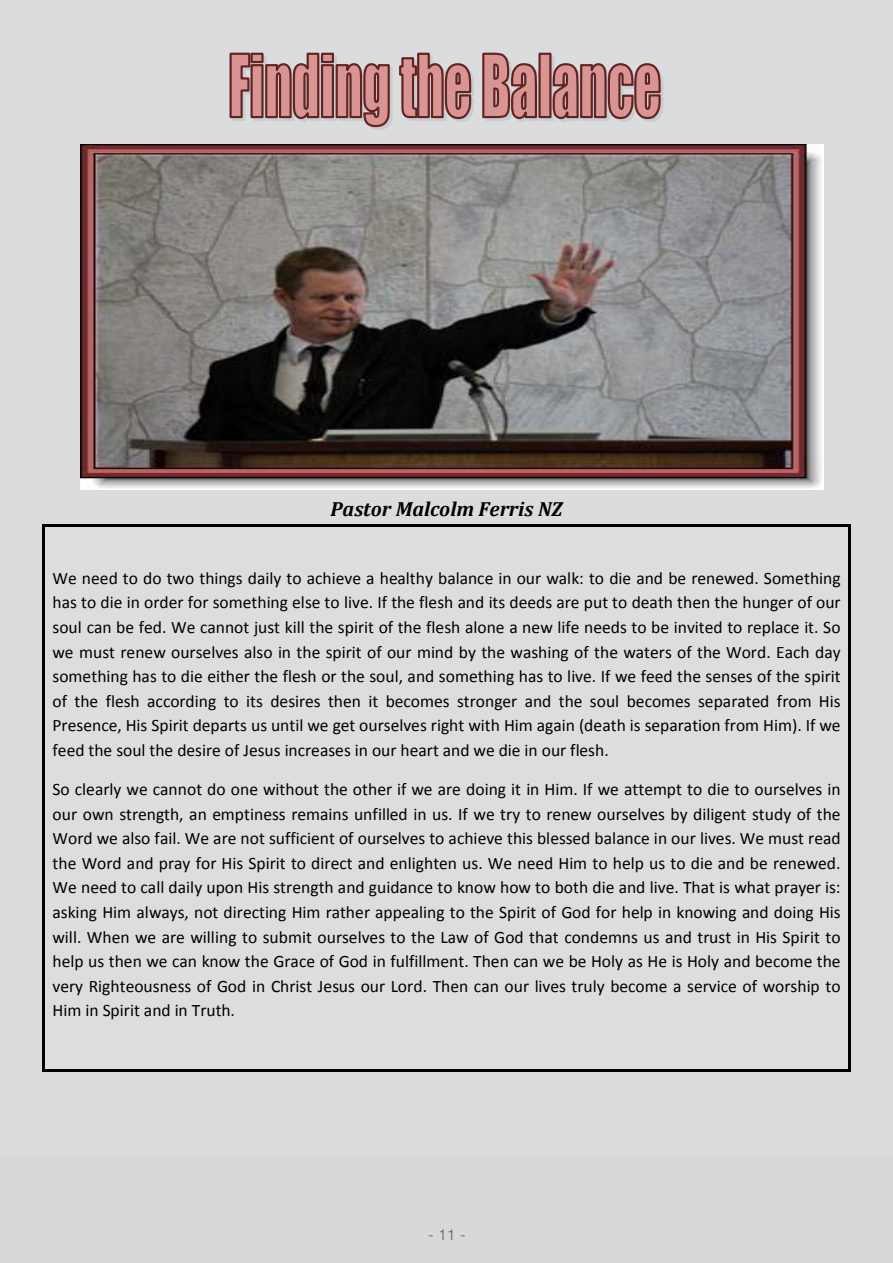
<style>
.page{position:relative;width:893px;height:1263px;background:#d8d8d8}
.page>*{position:absolute;margin:0;border:0;box-sizing:border-box;transform-origin:0 0}
.t1{font:italic 700 20.55px "Cambria";color:#000}
.t2{font:17.55px/24.6px "Calibri";color:#000;text-align:justify}
.t3{font:300 15px "Helvetica Neue LT Pro";color:#58595b}
</style>
<div class="page">
<div style="left:0;top:0;width:893px;height:1156px;background:#dbdcde"></div>
<svg style="left:229px;top:52px;width:245px;height:78px"></svg>
<svg style="left:482px;top:52px;width:181px;height:70px"></svg>
<hr style="left:45px;top:524px;width:803px;height:2px;background:#000">
<hr style="left:43px;top:526px;width:2px;height:41px;background:#000">
<hr style="left:848px;top:526px;width:2px;height:41px;background:#000">
<hr style="left:43px;top:567px;width:2px;height:25px;background:#000">
<hr style="left:848px;top:567px;width:2px;height:25px;background:#000">
<hr style="left:43px;top:592px;width:2px;height:24px;background:#000">
<hr style="left:848px;top:592px;width:2px;height:24px;background:#000">
<hr style="left:43px;top:616px;width:2px;height:25px;background:#000">
<hr style="left:848px;top:616px;width:2px;height:25px;background:#000">
<hr style="left:43px;top:641px;width:2px;height:24px;background:#000">
<hr style="left:848px;top:641px;width:2px;height:24px;background:#000">
<hr style="left:43px;top:665px;width:2px;height:25px;background:#000">
<hr style="left:848px;top:665px;width:2px;height:25px;background:#000">
<hr style="left:43px;top:690px;width:2px;height:25px;background:#000">
<hr style="left:848px;top:690px;width:2px;height:25px;background:#000">
<hr style="left:43px;top:715px;width:2px;height:24px;background:#000">
<hr style="left:848px;top:715px;width:2px;height:24px;background:#000">
<hr style="left:43px;top:739px;width:2px;height:39px;background:#000">
<hr style="left:848px;top:739px;width:2px;height:39px;background:#000">
<hr style="left:43px;top:778px;width:2px;height:25px;background:#000">
<hr style="left:848px;top:778px;width:2px;height:25px;background:#000">
<hr style="left:43px;top:803px;width:2px;height:24px;background:#000">
<hr style="left:848px;top:803px;width:2px;height:24px;background:#000">
<hr style="left:43px;top:827px;width:2px;height:25px;background:#000">
<hr style="left:848px;top:827px;width:2px;height:25px;background:#000">
<hr style="left:43px;top:852px;width:2px;height:25px;background:#000">
<hr style="left:848px;top:852px;width:2px;height:25px;background:#000">
<hr style="left:43px;top:877px;width:2px;height:24px;background:#000">
<hr style="left:848px;top:877px;width:2px;height:24px;background:#000">
<hr style="left:43px;top:901px;width:2px;height:25px;background:#000">
<hr style="left:848px;top:901px;width:2px;height:25px;background:#000">
<hr style="left:43px;top:926px;width:2px;height:24px;background:#000">
<hr style="left:848px;top:926px;width:2px;height:24px;background:#000">
<hr style="left:43px;top:950px;width:2px;height:25px;background:#000">
<hr style="left:848px;top:950px;width:2px;height:25px;background:#000">
<hr style="left:43px;top:975px;width:2px;height:25px;background:#000">
<hr style="left:848px;top:975px;width:2px;height:25px;background:#000">
<hr style="left:45px;top:1069px;width:803px;height:2px;background:#000">
<hr style="left:43px;top:1000px;width:2px;height:69px;background:#000">
<hr style="left:848px;top:1000px;width:2px;height:69px;background:#000">
<img style="left:80px;top:145px;width:743px;height:345px">
<p class="t1" style="left:330px;top:494px;width:234px">Pastor Malcolm Ferris NZ</p>
<p class="t2" style="left:53px;top:566px;width:790px">We need to do two things daily to achieve a healthy balance in our walk: to die and be renewed. Something has to die in order for something else to live. If the flesh and its deeds are put to death then the hunger of our soul can be fed. We cannot just kill the spirit of the flesh alone a new life needs to be invited to replace it. So we must renew ourselves also in the spirit of our mind by the washing of the waters of the Word. Each day something has to die either the flesh or the soul, and something has to live. If we feed the senses of the spirit of the flesh according to its desires then it becomes stronger and the soul becomes separated from His Presence, His Spirit departs us until we get ourselves right with Him again (death is separation from Him). If we feed the soul the desire of Jesus increases in our heart and we die in our flesh.</p>
<p class="t2" style="left:53px;top:777px;width:790px">So clearly we cannot do one without the other if we are doing it in Him. If we attempt to die to ourselves in our own strength, an emptiness remains unfilled in us. If we try to renew ourselves by diligent study of the Word we also fail. We are not sufficient of ourselves to achieve this blessed balance in our lives. We must read the Word and pray for His Spirit to direct and enlighten us. We need Him to help us to die and be renewed.<br>We need to call daily upon His strength and guidance to know how to both die and live. That is what prayer is: asking Him always, not directing Him rather appealing to the Spirit of God for help in knowing and doing His will. When we are willing to submit ourselves to the Law of God that condemns us and trust in His Spirit to help us then we can know the Grace of God in fulfillment. Then can we be Holy as He is Holy and become the very Righteousness of God in Christ Jesus our Lord. Then can our lives truly become a service of worship to Him in Spirit and in Truth.</p>
<p class="t3" style="left:428px;top:1226px;width:39px">- 11 -</p>
</div>
